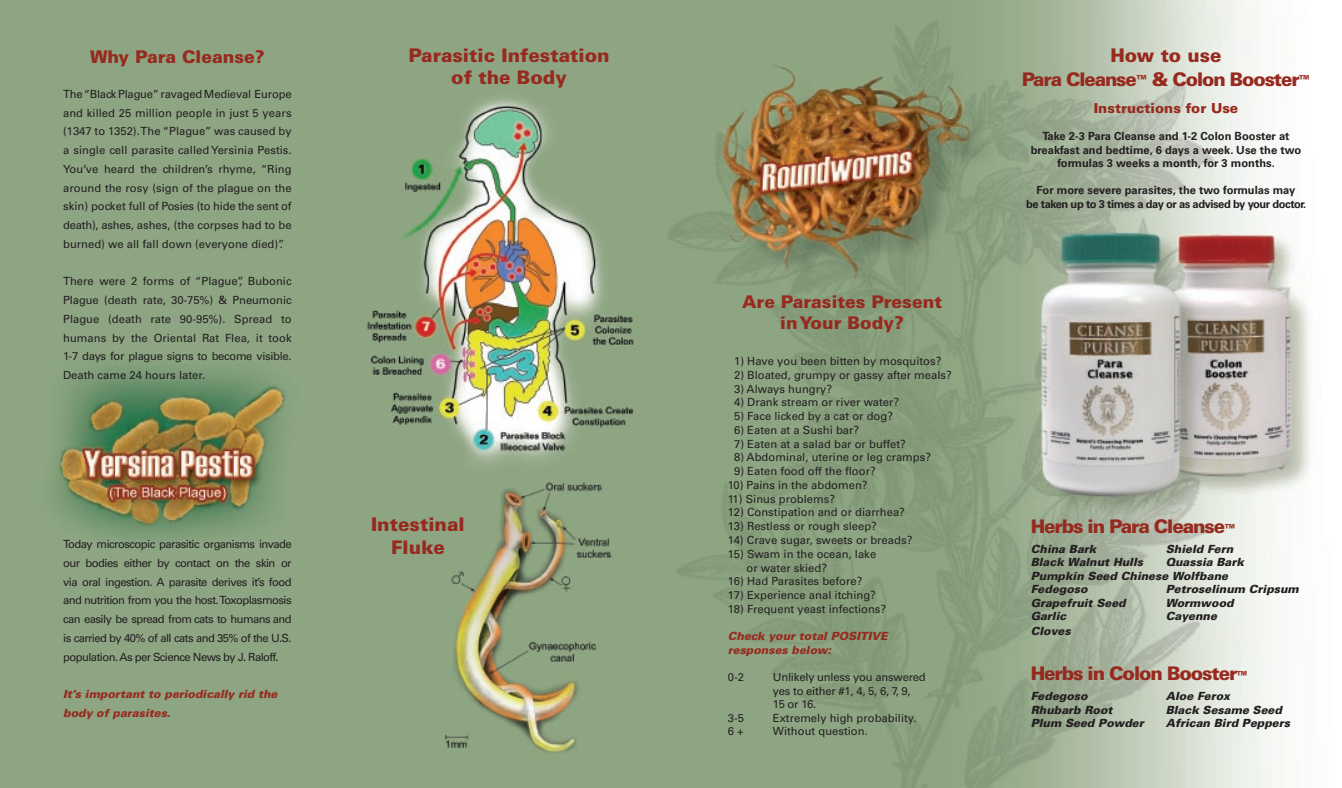
<style>
.page{position:relative;width:1342px;height:788px;background:#fff}
.page>*{position:absolute;margin:0;border:0;box-sizing:border-box;transform-origin:0 0}
.t1{font:900 18.75px/23.8px "Univers LT Std";letter-spacing:-.06em;color:#972a1f;text-align:center}
.t2{font:900 18.75px/22.5px "Univers LT Std";color:#972a1f;text-align:center}
.t3{font:900 17.5px/21px "Univers LT Std";color:#972a1f;text-align:center}
.t4{font:900 13.75px "Univers LT Std";color:#972a1f}
.t5{font:11.25px/18.8px "Univers LT Std";color:#231f20;text-align:justify}
.t6{font:italic 900 11.25px/13.5px "Univers";color:#231f20}
.t7{font:700 11.25px/13.5px "Univers LT Std";color:#231f20;text-align:center}
.t8{font:italic 900 11.25px/13.8px "Univers LT Std";color:#972a1f}
.t9{font:700 11.25px/13.5px "Univers LT Std";letter-spacing:-.04em;color:#231f20;text-align:center}
.t10{font:11.25px/13.5px "Univers LT Std";letter-spacing:-.02em;color:#231f20}
.s1{font-size:12.5px}
</style>
<div class="page">
<img style="left:0;top:0;width:1310px;height:787px">
<h2 class="t3" style="left:90px;top:46px;width:176px">Why Para Cleanse?</h2>
<p class="t5" style="left:63px;top:84px;width:230px">The “Black Plague” ravaged Medieval Europe and killed 25 million people in just 5 years (1347 to 1352). The “Plague” was caused by a single cell parasite called Yersinia Pestis.<br>You’ve heard the children’s rhyme, “Ring around the rosy (sign of the plague on the skin) pocket full of Posies (to hide the sent of death), ashes, ashes, (the corpses had to be burned) we all fall down (everyone died)”.</p>
<p class="t5" style="left:63px;top:272px;width:230px">There were 2 forms of “Plague”, Bubonic Plague (death rate, 30-75%) &amp; Pneumonic Plague (death rate 90-95%). Spread to humans by the Oriental Rat Flea, it took 1-7 days for plague signs to become visible.<br>Death came 24 hours later.</p>
<p class="t5" style="left:63px;top:534px;width:230px">Today microscopic parasitic organisms invade our bodies either by contact on the skin or via oral ingestion. A parasite derives it’s food and nutrition from you the host. Toxoplasmosis can easily be spread from cats to humans and is carried by 40% of all cats and 35% of the U.S. population. As per Science News by J. Raloff.</p>
<p class="t8" style="left:63px;top:684px;width:216px;line-height:18.8px">It’s important to periodically rid the body of parasites.</p>
<h1 class="t2" style="left:408px;top:44px;width:203px">Parasitic Infestation of the Body</h1>
<h1 class="t2" style="left:371px;top:513px;width:95px">Intestinal<br>Fluke</h1>
<h2 class="t3" style="left:742px;top:290px;width:202px">Are Parasites Present in Your Body?</h2>
<p class="t5" style="left:734px;top:352px;width:209px">1) Have you been bitten by mosquitos?</p>
<p class="t5" style="left:734px;top:365px;width:219px">2) Bloated, grumpy or gassy after meals?</p>
<p class="t5" style="left:734px;top:379px;width:99px">3) Always hungry?</p>
<p class="t5" style="left:734px;top:393px;width:167px">4) Drank stream or river water?</p>
<p class="t5" style="left:734px;top:407px;width:160px">5) Face licked by a cat or dog?</p>
<p class="t5" style="left:734px;top:420px;width:127px">6) Eaten at a Sushi bar?</p>
<p class="t5" style="left:734px;top:434px;width:173px">7) Eaten at a salad bar or buffet?</p>
<p class="t5" style="left:734px;top:448px;width:198px">8) Abdominal, uterine or leg cramps?</p>
<p class="t5" style="left:734px;top:462px;width:143px">9) Eaten food off the floor?</p>
<p class="t5" style="left:728px;top:475px;width:141px">10) Pains in the abdomen?</p>
<p class="t5" style="left:728px;top:489px;width:109px">11) Sinus problems?</p>
<p class="t5" style="left:728px;top:503px;width:179px">12) Constipation and or diarrhea?</p>
<p class="t5" style="left:728px;top:517px;width:151px">13) Restless or rough sleep?</p>
<p class="t5" style="left:728px;top:530px;width:186px">14) Crave sugar, sweets or breads?</p>
<p class="t5" style="left:747px;top:547px;width:131px;line-height:13.8px;text-indent:-19px">15) Swam in the ocean, lake or water skied?</p>
<p class="t5" style="left:728px;top:572px;width:136px">16) Had Parasites before?</p>
<p class="t5" style="left:728px;top:585px;width:150px">17) Experience anal itching?</p>
<p class="t5" style="left:728px;top:599px;width:160px">18) Frequent yeast infections?</p>
<p class="t8" style="left:728px;top:629px;width:161px">Check your total POSITIVE responses below:</p>
<p class="t5" style="left:728px;top:668px;width:18px">0-2</p>
<p class="t10" style="left:773px;top:670px;width:154px">Unlikely unless you answered yes to either #1, 4, 5, 6, 7, 9,<br>15 or 16.</p>
<p class="t5" style="left:728px;top:708px;width:18px">3-5</p>
<p class="t5" style="left:773px;top:708px;width:145px">Extremely high probability.</p>
<p class="t5" style="left:728px;top:722px;width:17px">6 +</p>
<p class="t5" style="left:773px;top:722px;width:96px">Without question.</p>
<h1 class="t1" style="left:1022px;top:43px;width:290px">How to use<br>Para Cleanse<span class="s1">™</span> &amp; Colon Booster<span class="s1">™</span></h1>
<p class="t4" style="left:1094px;top:100px;width:146px">Instructions for Use</p>
<p class="t7" style="left:1031px;top:130px;width:272px">Take 2-3 Para Cleanse and 1-2 Colon Booster at breakfast and bedtime, 6 days a week. Use the two formulas 3 weeks a month, for 3 months.</p>
<p class="t9" style="left:1026px;top:184px;width:282px">For more severe parasites, the two formulas may<br>be taken up to 3 times a day or as advised by your doctor.</p>
<h1 class="t1" style="left:1031px;top:514px;width:207px">Herbs in Para Cleanse<span class="s1">™</span></h1>
<p class="t6" style="left:1031px;top:541px;width:67px">China Bark</p>
<p class="t6" style="left:1166px;top:541px;width:69px">Shield Fern</p>
<p class="t6" style="left:1031px;top:555px;width:114px">Black Walnut Hulls</p>
<p class="t6" style="left:1031px;top:555px;width:215px;text-indent:135px">Quassia Bark<br>Pumpkin Seed Chinese Wolfbane<br>Fedegoso</p>
<p class="t6" style="left:1166px;top:582px;width:135px">Petroselinum Cripsum</p>
<p class="t6" style="left:1031px;top:595px;width:96px">Grapefruit Seed</p>
<p class="t6" style="left:1166px;top:595px;width:69px">Wormwood</p>
<p class="t6" style="left:1031px;top:609px;width:37px">Garlic</p>
<p class="t6" style="left:1166px;top:609px;width:53px">Cayenne</p>
<p class="t6" style="left:1031px;top:624px;width:42px">Cloves</p>
<h1 class="t1" style="left:1031px;top:661px;width:219px">Herbs in Colon Booster<span class="s1">™</span></h1>
<p class="t6" style="left:1031px;top:689px;width:58px">Fedegoso</p>
<p class="t6" style="left:1166px;top:689px;width:66px">Aloe Ferox</p>
<p class="t6" style="left:1031px;top:702px;width:83px">Rhubarb Root</p>
<p class="t6" style="left:1166px;top:702px;width:118px">Black Sesame Seed</p>
<p class="t6" style="left:1031px;top:716px;width:115px">Plum Seed Powder</p>
<p class="t6" style="left:1166px;top:716px;width:126px">African Bird Peppers</p>
</div>
